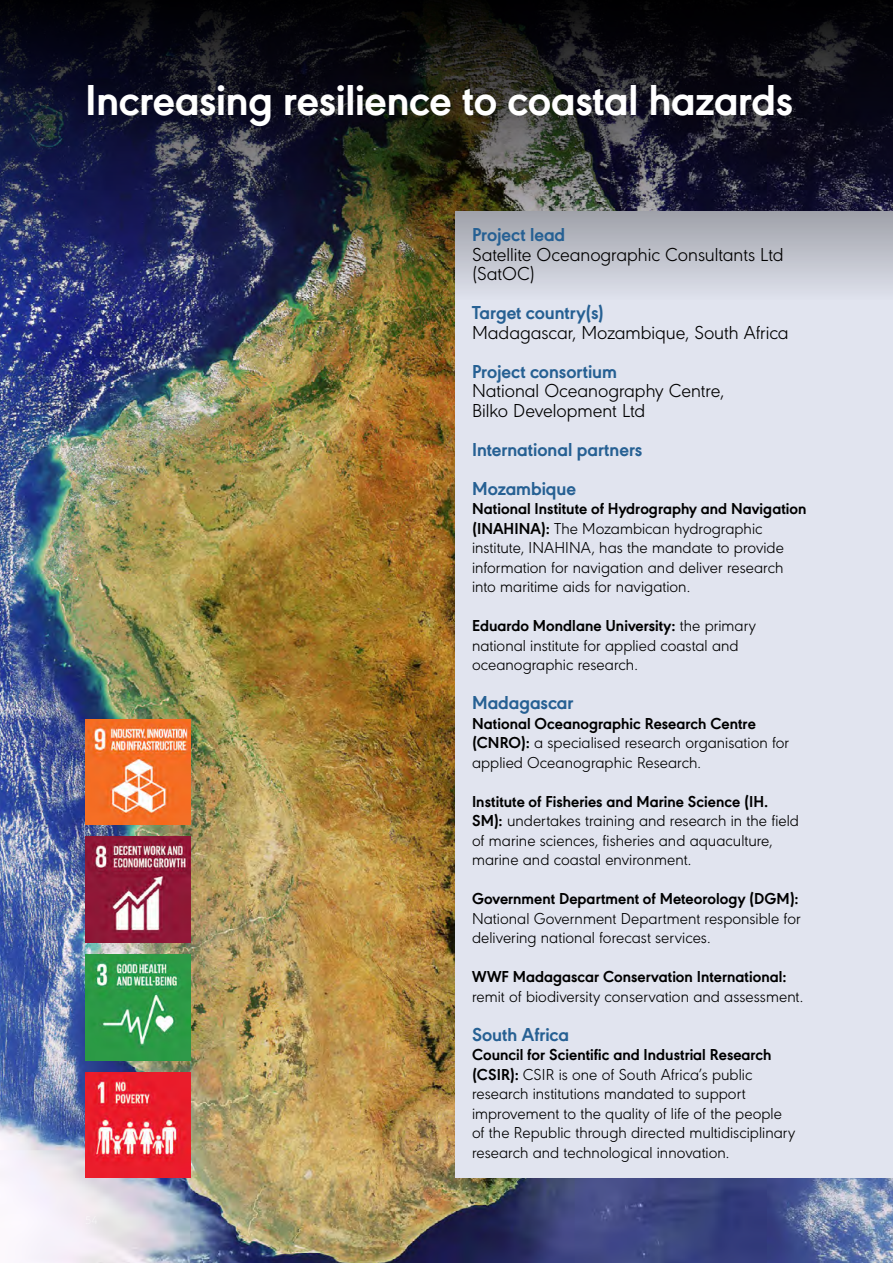
<style>
.page{position:relative;width:893px;height:1263px;background:#fff}
.page>*{position:absolute;margin:0;border:0;box-sizing:border-box;transform-origin:0 0}
.A_Standfirst{font:700 45px "URW Geometric";letter-spacing:-.005em;color:#fff}
.A_Heading{font:300 19.5px/19.5px "URW Geometric";letter-spacing:-.005em;color:#000}
.A_Heading_Country_pa{font:700 19.5px "URW Geometric";color:#266093}
.A_Heading-2{font:700 19.5px "URW Geometric";color:#266093}
.Body{font:300 16.5px/19.5px "URW Geometric";color:#000}
.s1{font-weight:700;color:#266093}
.s2{font-weight:700}
</style>
<div class="page">
<img style="left:0;top:299px;width:893px;height:964px">
<div style="left:455px;top:212px;width:438px;height:966px;background:#e1e4ef"></div>
<img style="left:0;top:0;width:893px;height:299px">
<img style="left:85px;top:1072px;width:106px;height:106px">
<img style="left:85px;top:955px;width:106px;height:105px">
<img style="left:85px;top:837px;width:106px;height:105px">
<img style="left:85px;top:719px;width:106px;height:106px">
<p class="A_Standfirst" style="left:85px;top:66px;width:709px">Increasing resilience to coastal hazards</p>
<p class="A_Heading" style="left:472px;top:223px;width:313px"><span class="s1">Project lead<br></span>Satellite Oceanographic Consultants Ltd (SatOC)</p>
<p class="A_Heading" style="left:472px;top:301px;width:318px"><span class="s1">Target country(s)<br></span>Madagascar, Mozambique, South Africa</p>
<p class="A_Heading" style="left:472px;top:360px;width:254px"><span class="s1">Project consortium<br></span>National Oceanography Centre,<br>Bilko Development Ltd</p>
<p class="A_Heading-2" style="left:472px;top:434px;width:172px">International partners</p>
<p class="A_Heading_Country_pa" style="left:472px;top:473px;width:106px">Mozambique</p>
<p class="Body" style="left:472px;top:498px;width:336px"><span class="s2">National Institute of Hydrography and Navigation (INAHINA):</span> The Mozambican hydrographic institute, INAHINA, has the mandate to provide information for navigation and deliver research into maritime aids for navigation.</p>
<p class="Body" style="left:472px;top:615px;width:286px"><span class="s2">Eduardo Mondlane University:</span> the primary national institute for applied coastal and oceanographic research.</p>
<p class="A_Heading_Country_pa" style="left:472px;top:688px;width:103px">Madagascar</p>
<p class="Body" style="left:472px;top:712px;width:319px"><span class="s2">National Oceanographic Research Centre (CNRO):</span> a specialised research organisation for applied Oceanographic Research.</p>
<p class="Body" style="left:472px;top:790px;width:329px"><span class="s2">Institute of Fisheries and Marine Science (IH.<br>SM):</span> undertakes training and research in the field of marine sciences, fisheries and aquaculture, marine and coastal environment.</p>
<p class="Body" style="left:472px;top:888px;width:330px"><span class="s2">Government Department of Meteorology (DGM):<br></span>National Government Department responsible for delivering national forecast services.</p>
<p class="Body" style="left:472px;top:966px;width:333px"><span class="s2">WWF Madagascar Conservation International: </span>remit of biodiversity conservation and assessment.</p>
<p class="A_Heading_Country_pa" style="left:472px;top:1019px;width:99px">South Africa</p>
<p class="Body" style="left:472px;top:1044px;width:325px"><span class="s2">Council for Scientific and Industrial Research (CSIR):</span> CSIR is one of South Africa’s public research institutions mandated to support improvement to the quality of life of the people of the Republic through directed multidisciplinary research and technological innovation.</p>
</div>
